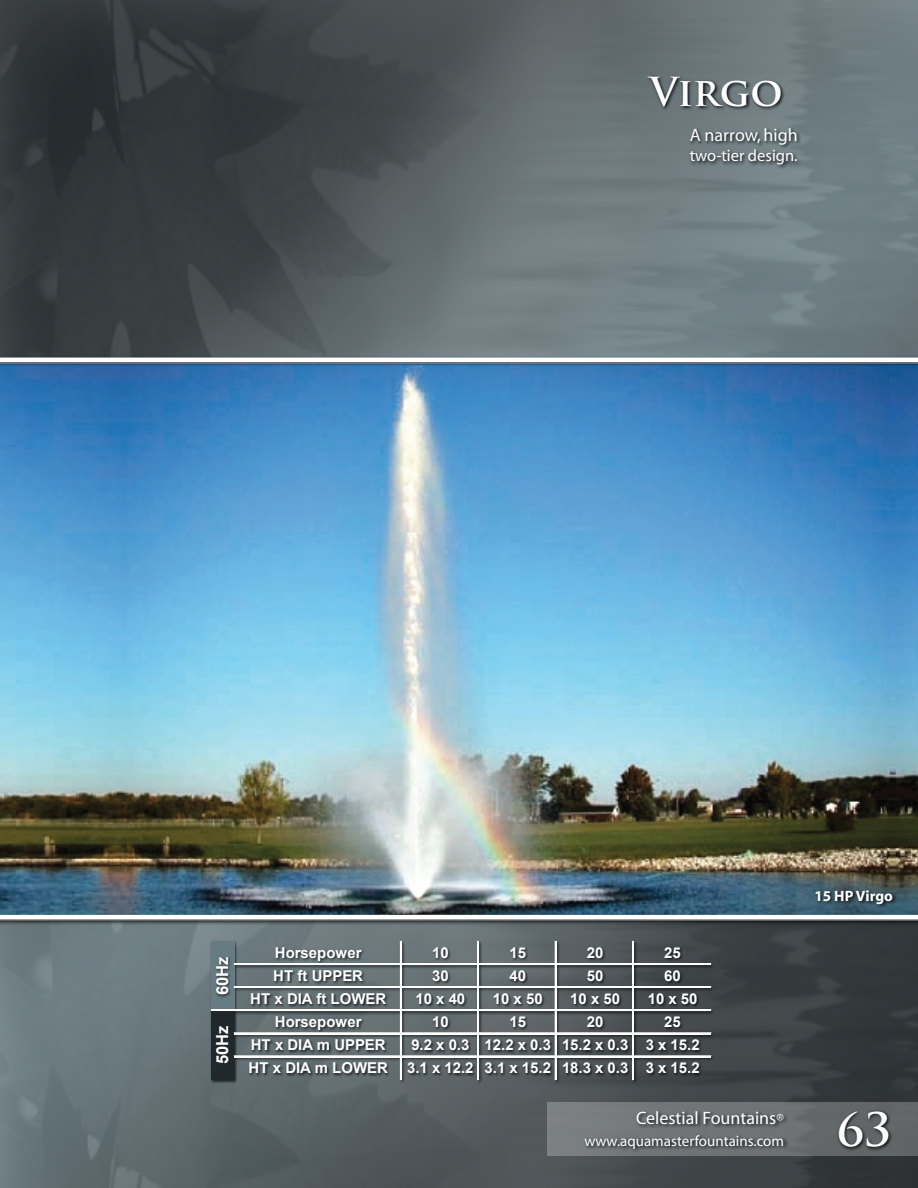
<style>
.page{position:relative;width:918px;height:1188px;background:#fff}
.page>*{position:absolute;margin:0;border:0;box-sizing:border-box;transform-origin:0 0}
.t1{font:700 45px "Trajan Pro";color:#fff}
.t2{font:700 39px "Trajan Pro";color:#fff}
.t3{font:18px "Myriad";color:#fff}
.t4{font:16.5px "Myriad";color:#fff}
.t5{font:700 16.5px "Arial";color:#fff}
.t6{font:700 15px "Arial";color:#fff}
.t7{font:15px "Myriad";color:#fff}
.t8{font:700 15px "Myriad";color:#fff}
.s1{font-size:15px}
</style>
<div class="page">
<img style="left:0;top:1px;width:918px;height:1187px">
<img style="left:645px;top:69px;width:144px;height:54px">
<img style="left:687px;top:123px;width:121px;height:48px">
<svg style="left:547px;top:1102px;width:371px;height:54px"></svg>
<img style="left:633px;top:1106px;width:157px;height:24px">
<img style="left:582px;top:1130px;width:208px;height:26px">
<img style="left:834px;top:1103px;width:63px;height:61px">
<img style="left:0;top:358px;width:918px;height:561px">
<img style="left:811px;top:885px;width:88px;height:26px">
<img style="left:208px;top:938px;width:508px;height:147px">
<div style="left:211px;top:941px;width:23px;height:139px;background:#20282b"></div>
<div style="left:211px;top:941px;width:23px;height:69px;background:#667c82"></div>
<img style="left:215px;top:957px;width:19px;height:40px">
<hr style="left:400px;top:941px;width:2px;height:139px;background:#fff">
<hr style="left:478px;top:941px;width:1px;height:139px;background:#fff">
<hr style="left:555px;top:941px;width:2px;height:139px;background:#fff">
<hr style="left:632px;top:941px;width:1px;height:139px;background:#fff">
<hr style="left:633px;top:941px;width:1px;height:139px;background:#fff">
<hr style="left:234px;top:963px;width:477px;height:1px;background:#fff">
<hr style="left:234px;top:964px;width:477px;height:1px;background:#fff">
<hr style="left:234px;top:986px;width:477px;height:1px;background:#fff">
<hr style="left:234px;top:987px;width:477px;height:1px;background:#fff">
<hr style="left:211px;top:1009px;width:500px;height:1px;background:#fff">
<hr style="left:211px;top:1010px;width:500px;height:1px;background:#fff">
<hr style="left:234px;top:1033px;width:477px;height:1px;background:#fff">
<hr style="left:234px;top:1056px;width:477px;height:1px;background:#fff">
<p class="t2" style="left:650px;top:67px;width:134px">Virgo</p>
<p class="t3" style="left:690px;top:126px;width:109px">A narrow, high</p>
<p class="t4" style="left:690px;top:147px;width:109px">two-tier design.</p>
<p class="t5" style="left:211px;top:995px;width:40px;rotate:-90deg">60Hz</p>
<p class="t5" style="left:211px;top:1064px;width:40px;rotate:-90deg">50Hz</p>
<p class="t6" style="left:275px;top:943px;width:88px">Horsepower</p>
<p class="t6" style="left:432px;top:943px;width:18px">10</p>
<p class="t6" style="left:509px;top:943px;width:18px">15</p>
<p class="t6" style="left:587px;top:943px;width:18px">20</p>
<p class="t6" style="left:664px;top:943px;width:18px">25</p>
<p class="t6" style="left:273px;top:966px;width:91px">HT ft UPPER</p>
<p class="t6" style="left:432px;top:966px;width:18px">30</p>
<p class="t6" style="left:509px;top:966px;width:18px">40</p>
<p class="t6" style="left:587px;top:966px;width:18px">50</p>
<p class="t6" style="left:664px;top:966px;width:18px">60</p>
<p class="t6" style="left:250px;top:989px;width:138px">HT x DIA ft LOWER</p>
<p class="t6" style="left:416px;top:989px;width:51px">10 x 40</p>
<p class="t6" style="left:493px;top:989px;width:51px">10 x 50</p>
<p class="t6" style="left:570px;top:989px;width:51px">10 x 50</p>
<p class="t6" style="left:648px;top:989px;width:51px">10 x 50</p>
<p class="t6" style="left:275px;top:1012px;width:88px">Horsepower</p>
<p class="t6" style="left:432px;top:1012px;width:18px">10</p>
<p class="t6" style="left:509px;top:1012px;width:18px">15</p>
<p class="t6" style="left:587px;top:1012px;width:18px">20</p>
<p class="t6" style="left:664px;top:1012px;width:18px">25</p>
<p class="t6" style="left:251px;top:1035px;width:136px">HT x DIA m UPPER</p>
<p class="t6" style="left:411px;top:1035px;width:290px">9.2 x 0.3 12.2 x 0.3 15.2 x 0.3 3 x 15.2</p>
<p class="t6" style="left:249px;top:1058px;width:141px">HT x DIA m LOWER</p>
<p class="t6" style="left:407px;top:1058px;width:294px">3.1 x 12.2 3.1 x 15.2 18.3 x 0.3 3 x 15.2</p>
<p class="t3" style="left:636px;top:1109px;width:150px">Celestial Fountains<span class="s1">®</span></p>
<p class="t7" style="left:585px;top:1133px;width:201px">www.aquamasterfountains.com</p>
<p class="t8" style="left:814px;top:888px;width:80px">15 HP Virgo</p>
<p class="t1" style="left:837px;top:1101px;width:55px">63</p>
</div>
